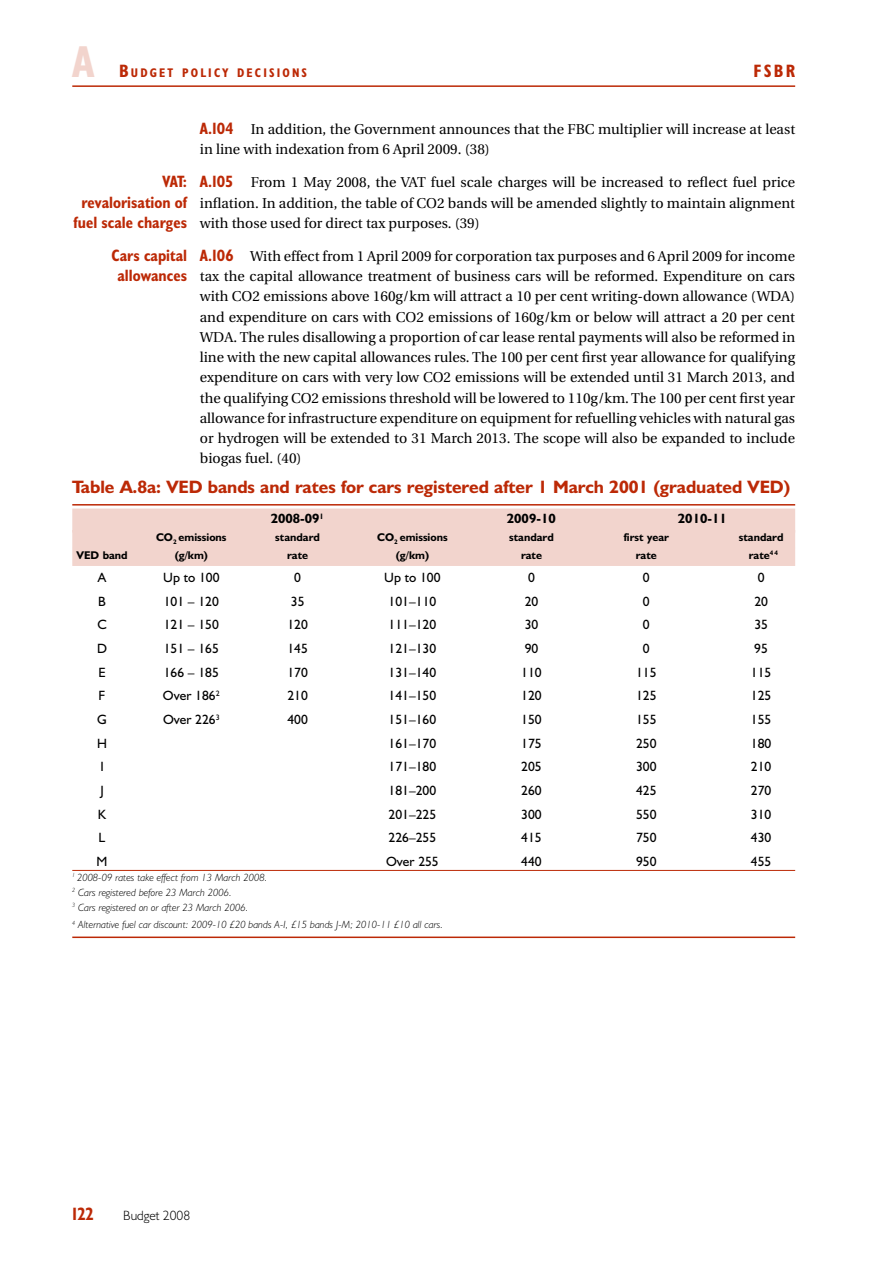
<style>
.page{position:relative;width:893px;height:1263px;background:#fff}
.page>*{position:absolute;margin:0;border:0;box-sizing:border-box;transform-origin:0 0}
.t1{font:700 condensed 45px "Humanist 521 BT";color:#f2d4cd}
.t2{font:700 18px "Humanist 521 BT";letter-spacing:-.005em;color:#bc2906}
.t3{font:700 condensed 18px "Humanist 521 BT";color:#bc2906}
.t4{font:700 condensed 18px "Humanist 521 BT";color:#bc2906}
.t5{font:700 condensed 16.5px/20.2px "Humanist 521 BT";color:#bc2906;text-align:right}
.t6{font:14.25px/20.2px "Utopia";color:#000;text-align:justify}
.t7{font:13.5px "Humanist 521 BT";color:#000}
.t8{font:700 13.5px "Humanist 521 BT";color:#000}
.t9{font:300 13.5px "Humanist 521 BT";color:#000}
.t10{font:700 condensed 12.6px "Humanist 521 BT";letter-spacing:.17em;color:#bc2906}
.t11{font:700 11.25px "Humanist 521 BT";color:#000}
.t12{font:italic 300 10.5px/15px "Humanist 521 BT";color:#000}
.s1{font-size:18px}
.s2{font-family:"Humanist 521 BT";font-weight:700;font-stretch:condensed;font-size:16.5px;color:#bc2906}
</style>
<div class="page">
<hr style="left:72px;top:85px;width:723px;height:2px;background:#bc2906">
<hr style="left:72px;top:504px;width:723px;height:1px;background:#bc2906">
<div style="left:72px;top:508px;width:723px;height:24px;background:#f2d4cd"></div>
<div style="left:72px;top:530px;width:723px;height:18px;background:#f2d4cd"></div>
<div style="left:72px;top:548px;width:723px;height:18px;background:#f2d4cd"></div>
<hr style="left:72px;top:870px;width:723px;height:1px;background:#bc2906">
<hr style="left:72px;top:936px;width:723px;height:2px;background:#bc2906">
<h1 class="t1" style="left:72px;top:34px;width:24px">A</h1>
<p class="t10" style="left:119px;top:65px;width:189px"><span class="s1">B</span>UDGET POLICY DECISIONS</p>
<p class="t3" style="left:753px;top:60px;width:43px">FSBR</p>
<p class="t6" style="left:200px;top:119px;width:597px"><span class="s2">A.104</span> In addition, the Government announces that the FBC multiplier will increase at least in line with indexation from 6 April 2009. (38)</p>
<p class="t6" style="left:200px;top:173px;width:597px"><span class="s2">A.105</span> From 1 May 2008, the VAT fuel scale charges will be increased to reflect fuel price inflation. In addition, the table of CO2 bands will be amended slightly to maintain alignment with those used for direct tax purposes. (39)</p>
<p class="t6" style="left:200px;top:246px;width:597px"><span class="s2">A.106</span> With effect from 1 April 2009 for corporation tax purposes and 6 April 2009 for income tax the capital allowance treatment of business cars will be reformed. Expenditure on cars with CO2 emissions above 160g/km will attract a 10 per cent writing-down allowance (WDA) and expenditure on cars with CO2 emissions of 160g/km or below will attract a 20 per cent WDA. The rules disallowing a proportion of car lease rental payments will also be reformed in line with the new capital allowances rules. The 100 per cent first year allowance for qualifying expenditure on cars with very low CO2 emissions will be extended until 31 March 2013, and the qualifying CO2 emissions threshold will be lowered to 110g/km. The 100 per cent first year allowance for infrastructure expenditure on equipment for refuelling vehicles with natural gas or hydrogen will be extended to 31 March 2013. The scope will also be expanded to include biogas fuel. (40)</p>
<p class="t2" style="left:72px;top:476px;width:719px">Table A.8a: VED bands and rates for cars registered after 1 March 2001 (graduated VED)</p>
<p class="t8" style="left:271px;top:510px;width:55px">2008-09<sup>1</sup></p>
<p class="t8" style="left:507px;top:510px;width:50px">2009-10</p>
<p class="t8" style="left:678px;top:510px;width:50px">2010-11</p>
<p class="t11" style="left:156px;top:530px;width:72px">CO<sub>2</sub> emissions</p>
<p class="t11" style="left:275px;top:530px;width:46px">standard</p>
<p class="t11" style="left:377px;top:530px;width:72px">CO<sub>2</sub> emissions</p>
<p class="t11" style="left:509px;top:530px;width:46px">standard</p>
<p class="t11" style="left:624px;top:530px;width:47px">first year</p>
<p class="t11" style="left:739px;top:530px;width:46px">standard</p>
<p class="t11" style="left:77px;top:548px;width:53px">VED band</p>
<p class="t11" style="left:175px;top:548px;width:35px">(g/km)</p>
<p class="t11" style="left:287px;top:548px;width:23px">rate</p>
<p class="t11" style="left:396px;top:548px;width:35px">(g/km)</p>
<p class="t11" style="left:521px;top:548px;width:23px">rate</p>
<p class="t11" style="left:636px;top:548px;width:23px">rate</p>
<p class="t11" style="left:749px;top:548px;width:31px">rate<sup>44</sup></p>
<p class="t7" style="left:98px;top:569px;width:10px">A</p>
<p class="t7" style="left:163px;top:569px;width:58px">Up to 100</p>
<p class="t7" style="left:294px;top:569px;width:8px">0</p>
<p class="t7" style="left:384px;top:569px;width:58px">Up to 100</p>
<p class="t7" style="left:528px;top:569px;width:8px">0</p>
<p class="t7" style="left:643px;top:569px;width:8px">0</p>
<p class="t7" style="left:758px;top:569px;width:8px">0</p>
<p class="t7" style="left:98px;top:593px;width:9px">B</p>
<p class="t7" style="left:164px;top:593px;width:57px">101 – 120</p>
<p class="t7" style="left:291px;top:593px;width:15px">35</p>
<p class="t7" style="left:389px;top:593px;width:49px">101–110</p>
<p class="t7" style="left:525px;top:593px;width:15px">20</p>
<p class="t7" style="left:643px;top:593px;width:8px">0</p>
<p class="t7" style="left:754px;top:593px;width:15px">20</p>
<p class="t7" style="left:97px;top:616px;width:11px">C</p>
<p class="t7" style="left:164px;top:616px;width:57px">121 – 150</p>
<p class="t7" style="left:287px;top:616px;width:22px">120</p>
<p class="t7" style="left:389px;top:616px;width:49px">111–120</p>
<p class="t7" style="left:525px;top:616px;width:15px">30</p>
<p class="t7" style="left:643px;top:616px;width:8px">0</p>
<p class="t7" style="left:754px;top:616px;width:15px">35</p>
<p class="t7" style="left:97px;top:640px;width:12px">D</p>
<p class="t7" style="left:164px;top:640px;width:57px">151 – 165</p>
<p class="t7" style="left:287px;top:640px;width:22px">145</p>
<p class="t7" style="left:389px;top:640px;width:49px">121–130</p>
<p class="t7" style="left:525px;top:640px;width:15px">90</p>
<p class="t7" style="left:643px;top:640px;width:8px">0</p>
<p class="t7" style="left:754px;top:640px;width:15px">95</p>
<p class="t7" style="left:98px;top:664px;width:9px">E</p>
<p class="t7" style="left:164px;top:664px;width:57px">166 – 185</p>
<p class="t7" style="left:287px;top:664px;width:22px">170</p>
<p class="t7" style="left:389px;top:664px;width:49px">131–140</p>
<p class="t7" style="left:521px;top:664px;width:22px">110</p>
<p class="t7" style="left:636px;top:664px;width:22px">115</p>
<p class="t7" style="left:751px;top:664px;width:22px">115</p>
<p class="t7" style="left:99px;top:687px;width:8px">F</p>
<p class="t7" style="left:163px;top:687px;width:58px">Over 186<sup>2</sup></p>
<p class="t7" style="left:287px;top:687px;width:22px">210</p>
<p class="t7" style="left:389px;top:687px;width:49px">141–150</p>
<p class="t7" style="left:521px;top:687px;width:22px">120</p>
<p class="t7" style="left:636px;top:687px;width:22px">125</p>
<p class="t7" style="left:751px;top:687px;width:22px">125</p>
<p class="t7" style="left:97px;top:711px;width:11px">G</p>
<p class="t7" style="left:163px;top:711px;width:58px">Over 226<sup>3</sup></p>
<p class="t7" style="left:287px;top:711px;width:22px">400</p>
<p class="t7" style="left:389px;top:711px;width:49px">151–160</p>
<p class="t7" style="left:521px;top:711px;width:22px">150</p>
<p class="t7" style="left:636px;top:711px;width:22px">155</p>
<p class="t7" style="left:751px;top:711px;width:22px">155</p>
<p class="t7" style="left:97px;top:735px;width:11px">H</p>
<p class="t7" style="left:389px;top:735px;width:49px">161–170</p>
<p class="t7" style="left:521px;top:735px;width:22px">175</p>
<p class="t7" style="left:636px;top:735px;width:22px">250</p>
<p class="t7" style="left:751px;top:735px;width:22px">180</p>
<p class="t7" style="left:100px;top:758px;width:5px">I</p>
<p class="t7" style="left:389px;top:758px;width:49px">171–180</p>
<p class="t7" style="left:521px;top:758px;width:22px">205</p>
<p class="t7" style="left:636px;top:758px;width:22px">300</p>
<p class="t7" style="left:751px;top:758px;width:22px">210</p>
<p class="t7" style="left:100px;top:782px;width:5px">J</p>
<p class="t7" style="left:389px;top:782px;width:49px">181–200</p>
<p class="t7" style="left:521px;top:782px;width:22px">260</p>
<p class="t7" style="left:636px;top:782px;width:22px">425</p>
<p class="t7" style="left:751px;top:782px;width:22px">270</p>
<p class="t7" style="left:98px;top:805px;width:10px">K</p>
<p class="t7" style="left:389px;top:805px;width:49px">201–225</p>
<p class="t7" style="left:521px;top:805px;width:22px">300</p>
<p class="t7" style="left:636px;top:805px;width:22px">550</p>
<p class="t7" style="left:751px;top:805px;width:22px">310</p>
<p class="t7" style="left:99px;top:829px;width:8px">L</p>
<p class="t7" style="left:389px;top:829px;width:49px">226–255</p>
<p class="t7" style="left:521px;top:829px;width:22px">415</p>
<p class="t7" style="left:636px;top:829px;width:22px">750</p>
<p class="t7" style="left:751px;top:829px;width:22px">430</p>
<p class="t7" style="left:97px;top:853px;width:12px">M</p>
<p class="t7" style="left:386px;top:853px;width:54px">Over 255</p>
<p class="t7" style="left:521px;top:853px;width:22px">440</p>
<p class="t7" style="left:636px;top:853px;width:22px">950</p>
<p class="t7" style="left:751px;top:853px;width:22px">455</p>
<p class="t12" style="left:72px;top:869px;width:197px"><sup>1</sup> 2008-09 rates take effect from 13 March 2008.<br><sup>2</sup> Cars registered before 23 March 2006.<br><sup>3</sup> Cars registered on or after 23 March 2006.</p>
<p class="t12" style="left:72px;top:917px;width:372px"><sup>4</sup> Alternative fuel car discount: 2009-10 £20 bands A-I, £15 bands J-M; 2010-11 £10 all cars.</p>
<p class="t5" style="left:74px;top:171px;width:115px">VAT: revalorisation of fuel scale charges</p>
<p class="t5" style="left:112px;top:245px;width:77px;text-align:center">Cars capital allowances</p>
<p class="t4" style="left:72px;top:1203px;width:23px">122</p>
<p class="t9" style="left:123px;top:1207px;width:68px">Budget 2008</p>
</div>
